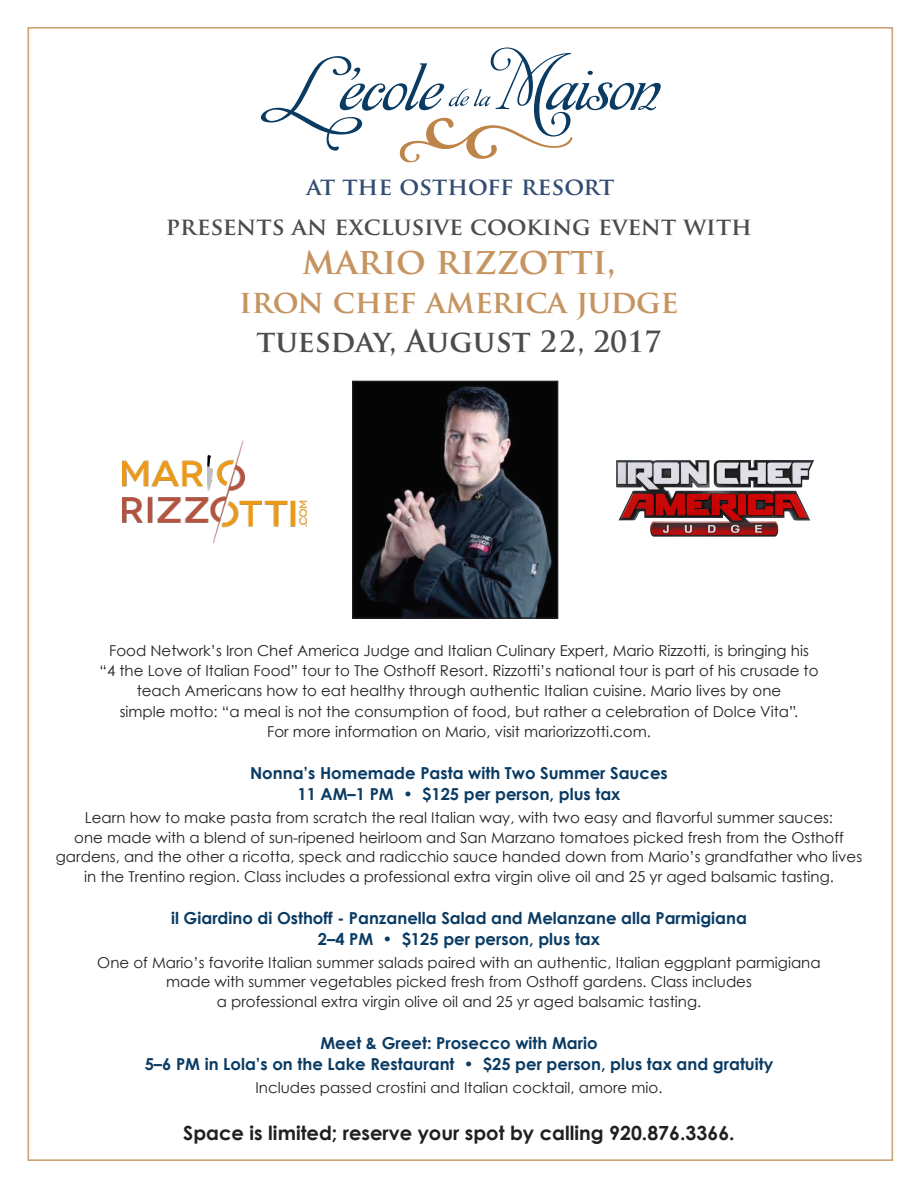
<style>
.page{position:relative;width:918px;height:1188px;background:#fff}
.page>*{position:absolute;margin:0;border:0;box-sizing:border-box;transform-origin:0 0}
.t1{font:700 36px "Trajan Pro";letter-spacing:-.01em;color:#c69460}
.t2{font:700 31.5px "Trajan Pro";letter-spacing:-.01em;color:#c69460}
.t3{font:700 30px "Trajan Pro";color:#4b4c4d}
.t4{font:700 24px "Trajan Pro";color:#4b4c4d}
.t5{font:700 24px "Trajan Pro";color:#334d72}
.t6{font:700 19.5px "Century Gothic";color:#231f20}
.t7{font:700 16.5px/21px "Century Gothic";color:#0a3b63;text-align:center}
.t8{font:15px/19.5px "Century Gothic";color:#231f20;text-align:center}
.s1{font-size:28.5px}
</style>
<div class="page">
<img style="left:354px;top:383px;width:202px;height:234px">
<div style="left:352px;top:381px;width:206px;height:238px;border:1px solid #231f20"></div>
<svg style="left:261px;top:48px;width:400px;height:115px"></svg>
<img style="left:616px;top:460px;width:198px;height:77px">
<img style="left:122px;top:440px;width:185px;height:103px">
<p class="t5" style="left:306px;top:171px;width:309px">at the osthoff resort</p>
<p class="t4" style="left:166px;top:211px;width:588px">presents an exclusive cooking event with</p>
<p class="t1" style="left:302px;top:238px;width:315px">mario rizzotti,</p>
<p class="t2" style="left:239px;top:282px;width:441px">iron chef america judge</p>
<p class="t3" style="left:256px;top:322px;width:407px">tuesday, August <span class="s1">22, 2017</span></p>
<p class="t8" style="left:100px;top:640px;width:720px;line-height:20.2px">Food Network’s Iron Chef America Judge and Italian Culinary Expert, Mario Rizzotti, is bringing his “4 the Love of Italian Food” tour to The Osthoff Resort. Rizzotti’s national tour is part of his crusade to teach Americans how to eat healthy through authentic Italian cuisine. Mario lives by one<br>simple motto: “a meal is not the consumption of food, but rather a celebration of Dolce Vita”.<br>For more information on Mario, visit mariorizzotti.com.</p>
<p class="t7" style="left:250px;top:762px;width:419px">Nonna’s Homemade Pasta with Two Summer Sauces<br>11 AM–1 PM • $125 per person, plus tax</p>
<p class="t8" style="left:56px;top:808px;width:808px">Learn how to make pasta from scratch the real Italian way, with two easy and flavorful summer sauces:<br>one made with a blend of sun-ripened heirloom and San Marzano tomatoes picked fresh from the Osthoff gardens, and the other a ricotta, speck and radicchio sauce handed down from Mario’s grandfather who lives in the Trentino region. Class includes a professional extra virgin olive oil and 25 yr aged balsamic tasting.</p>
<p class="t7" style="left:171px;top:906px;width:577px">il Giardino di Osthoff - Panzanella Salad and Melanzane alla Parmigiana<br>2–4 PM • $125 per person, plus tax</p>
<p class="t8" style="left:97px;top:953px;width:725px">One of Mario’s favorite Italian summer salads paired with an authentic, Italian eggplant parmigiana made with summer vegetables picked fresh from Osthoff gardens. Class includes<br>a professional extra virgin olive oil and 25 yr aged balsamic tasting.</p>
<p class="t7" style="left:145px;top:1032px;width:630px">Meet &amp; Greet: Prosecco with Mario<br>5–6 PM in Lola’s on the Lake Restaurant • $25 per person, plus tax and gratuity</p>
<p class="t8" style="left:255px;top:1078px;width:409px">Includes passed crostini and Italian cocktail, amore mio.</p>
<p class="t6" style="left:183px;top:1118px;width:553px">Space is limited; reserve your spot by calling 920.876.3366.</p>
</div>
